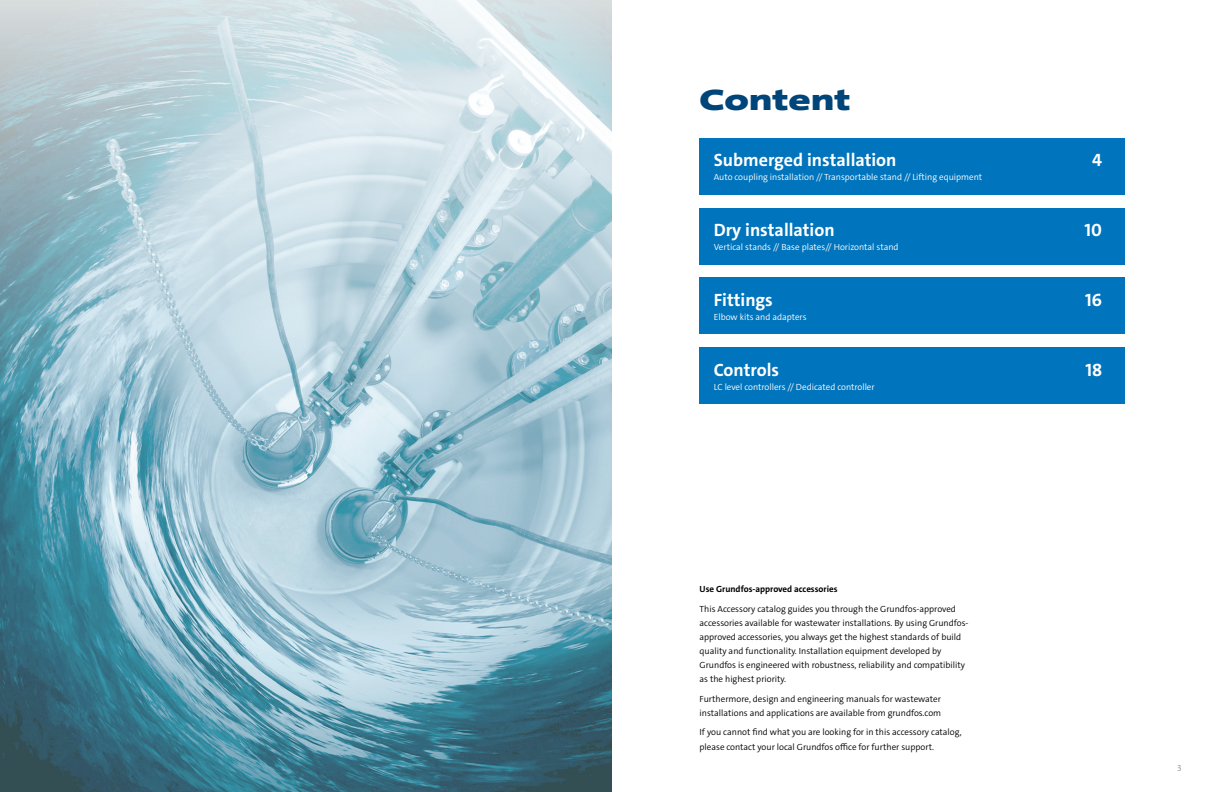
<style>
.page{position:relative;width:1224px;height:792px;background:#fff}
.page>*{position:absolute;margin:0;border:0;box-sizing:border-box;transform-origin:0 0}
.t1{font:900 30px "Grundfos The Sans Extd";letter-spacing:-.005em;color:#004579}
.t2{font:700 18px "Grundfos The Sans";color:#fff}
.t3{font:300 9px/14px "Grundfos The Sans";color:#000}
.t4{font:300 9px "Grundfos The Sans";color:#fff}
.t5{font:700 9px "Grundfos The Sans";color:#000}
.t6{font:300 9px "Grundfos The Sans";color:#8a9297}
</style>
<div class="page">
<div style="left:700px;top:138px;width:425px;height:57px;background:#0074bc"></div>
<div style="left:700px;top:208px;width:425px;height:56px;background:#0074bc"></div>
<div style="left:700px;top:278px;width:425px;height:56px;background:#0074bc"></div>
<div style="left:700px;top:347px;width:425px;height:57px;background:#0074bc"></div>
<img style="left:0;top:0;width:612px;height:792px">
<h1 class="t1" style="left:700px;top:81px;width:152px">Content</h1>
<h2 class="t2" style="left:714px;top:149px;width:184px">Submerged installation</h2>
<h2 class="t2" style="left:1092px;top:149px;width:11px">4</h2>
<p class="t4" style="left:714px;top:172px;width:270px">Auto coupling installation // Transportable stand // Lifting equipment</p>
<h2 class="t2" style="left:714px;top:219px;width:122px">Dry installation</h2>
<h2 class="t2" style="left:1085px;top:219px;width:19px">10</h2>
<p class="t4" style="left:714px;top:241px;width:186px">Vertical stands // Base plates// Horizontal stand</p>
<h2 class="t2" style="left:714px;top:288px;width:61px">Fittings</h2>
<h2 class="t2" style="left:1085px;top:288px;width:18px">16</h2>
<p class="t4" style="left:714px;top:311px;width:94px">Elbow kits and adapters</p>
<h2 class="t2" style="left:714px;top:358px;width:67px">Controls</h2>
<h2 class="t2" style="left:1085px;top:358px;width:18px">18</h2>
<p class="t4" style="left:714px;top:381px;width:162px">LC level controllers // Dedicated controller</p>
<p class="t5" style="left:700px;top:584px;width:139px">Use Grundfos-approved accessories</p>
<p class="t3" style="left:700px;top:602px;width:270px">This Accessory catalog guides you through the Grundfos-approved accessories available for wastewater installations. By using Grundfos&shy;approved accessories, you always get the highest standards of build quality and functionality. Installation equipment developed by Grundfos is engineered with robustness, reliability and compatibility as the highest priority.</p>
<p class="t3" style="left:700px;top:692px;width:243px">Furthermore, design and engineering manuals for wastewater installations and applications are available from grundfos.com</p>
<p class="t3" style="left:700px;top:726px;width:264px">If you cannot find what you are looking for in this accessory catalog, please contact your local Grundfos office for further support.</p>
<p class="t6" style="left:1177px;top:762px;width:6px">3</p>
</div>
